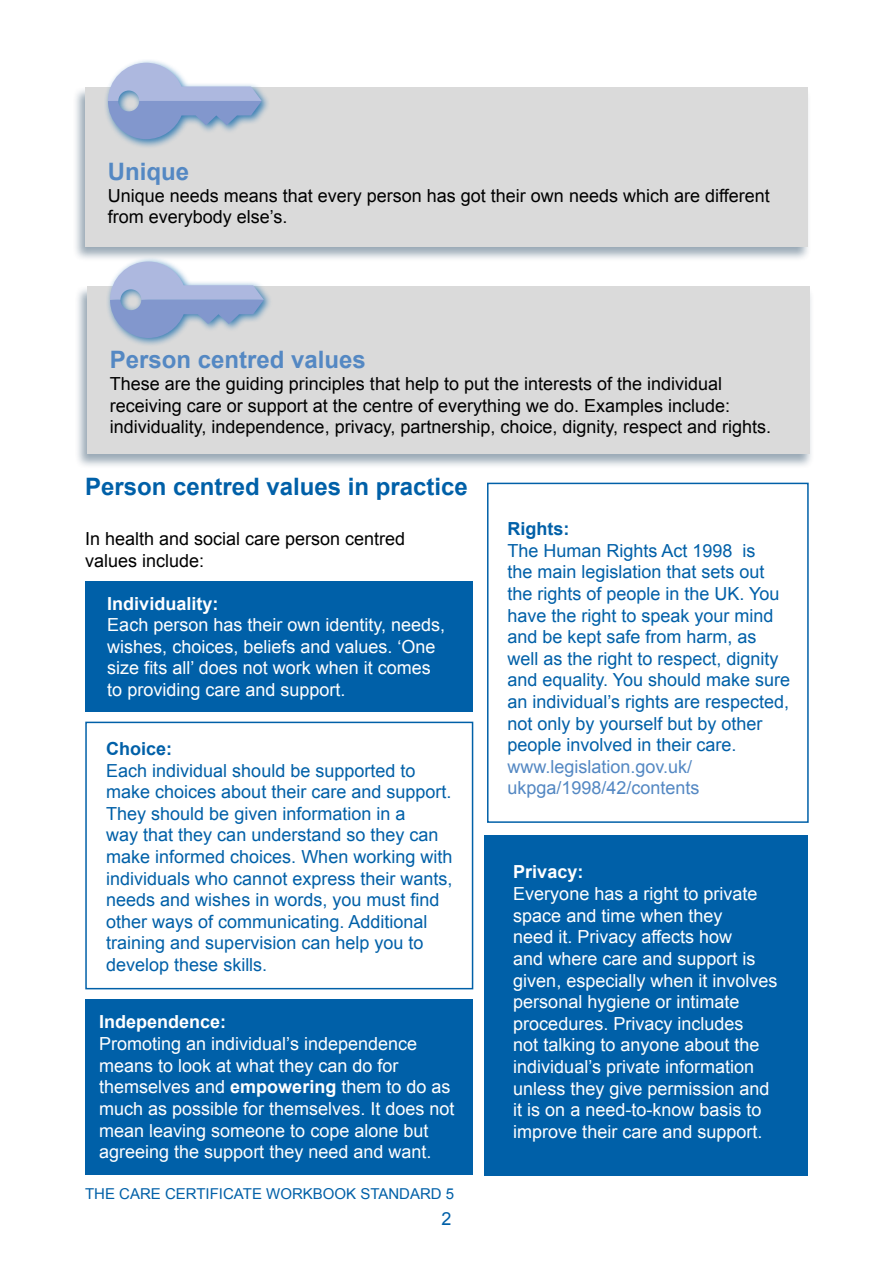
<style>
.page{position:relative;width:893px;height:1263px;background:#fff}
.page>*{position:absolute;margin:0;border:0;box-sizing:border-box;transform-origin:0 0}
.t1{font:700 24px "Arial";color:#0060a8}
.t2{font:700 24px "Arial";color:#5488c3}
.t3{font:18px/21.6px "Arial";color:#fff}
.t4{font:18px/21.6px "Arial";color:#0060a8}
.t5{font:18px/21.6px "Arial";color:#000}
.t6{font:18px/21.6px "Arial";color:#5488c3}
.t7{font:700 18px "Arial";color:#fff}
.t8{font:700 18px "Arial";color:#0060a8}
.t9{font:15px "Arial";color:#0060a8}
.s1{font-weight:700}
</style>
<div class="page">
<div style="left:72px;top:86px;width:740px;height:176px;background:#002847;opacity:.4"></div>
<div style="left:85px;top:87px;width:723px;height:160px;background:#dadada"></div>
<div style="left:103px;top:58px;width:167px;height:91px;background:#0060a8;opacity:.75"></div>
<svg style="left:108px;top:63px;width:154px;height:76px"></svg>
<div style="left:75px;top:285px;width:739px;height:184px;background:#002847;opacity:.4"></div>
<div style="left:87px;top:286px;width:723px;height:167px;background:#dadada"></div>
<div style="left:106px;top:257px;width:166px;height:91px;background:#0060a8;opacity:.75"></div>
<svg style="left:110px;top:261px;width:154px;height:77px"></svg>
<div style="left:85px;top:581px;width:388px;height:131px;background:#0060a8"></div>
<div style="left:487px;top:483px;width:322px;height:340px;border:2px solid #0060a8"></div>
<div style="left:485px;top:836px;width:323px;height:340px;background:#0060a8"></div>
<div style="left:85px;top:722px;width:388px;height:267px;border:2px solid #0060a8"></div>
<div style="left:85px;top:1000px;width:388px;height:175px;background:#0060a8"></div>
<h1 class="t2" style="left:108px;top:156px;width:83px">Unique</h1>
<p class="t5" style="left:108px;top:185px;width:664px">Unique needs means that every person has got their own needs which are different from everybody else’s.</p>
<h1 class="t2" style="left:110px;top:344px;width:258px">Person centred values</h1>
<p class="t5" style="left:110px;top:373px;width:663px">These are the guiding principles that help to put the interests of the individual receiving care or support at the centre of everything we do. Examples include: individuality, independence, privacy, partnership, choice, dignity, respect and rights.</p>
<h1 class="t1" style="left:85px;top:470px;width:384px">Person centred values in practice</h1>
<p class="t5" style="left:85px;top:528px;width:322px">In health and social care person centred values include:</p>
<p class="t7" style="left:107px;top:591px;width:113px">Individuality:</p>
<p class="t3" style="left:107px;top:614px;width:339px">Each person has their own identity, needs, wishes, choices, beliefs and values. ‘One size fits all’ does not work when it comes to providing care and support.</p>
<p class="t8" style="left:106px;top:737px;width:68px">Choice:</p>
<p class="t4" style="left:106px;top:760px;width:348px">Each individual should be supported to make choices about their care and support.<br>They should be given information in a<br>way that they can understand so they can make informed choices. When working with individuals who cannot express their wants, needs and wishes in words, you must find other ways of communicating. Additional training and supervision can help you to develop these skills.</p>
<p class="t7" style="left:99px;top:1010px;width:129px">Independence:</p>
<p class="t3" style="left:99px;top:1033px;width:357px">Promoting an individual’s independence means to look at what they can do for themselves and <span class="s1">empowering</span> them to do as much as possible for themselves. It does not mean leaving someone to cope alone but agreeing the support they need and want.</p>
<p class="t9" style="left:85px;top:1184px;width:371px">THE CARE CERTIFICATE WORKBOOK STANDARD 5</p>
<p class="t4" style="left:441px;top:1208px;width:12px">2</p>
<p class="t8" style="left:507px;top:517px;width:63px">Rights:</p>
<p class="t4" style="left:507px;top:540px;width:284px">The Human Rights Act 1998 is<br>the main legislation that sets out the rights of people in the UK. You have the right to speak your mind and be kept safe from harm, as well as the right to respect, dignity and equality. You should make sure an individual’s rights are respected, not only by yourself but by other people involved in their care.</p>
<p class="t6" style="left:507px;top:756px;width:194px">www.legislation.gov.uk/ ukpga/1998/42/contents</p>
<p class="t7" style="left:513px;top:860px;width:72px">Privacy:</p>
<p class="t3" style="left:513px;top:883px;width:266px">Everyone has a right to private space and time when they<br>need it. Privacy affects how<br>and where care and support is given, especially when it involves personal hygiene or intimate procedures. Privacy includes<br>not talking to anyone about the individual’s private information unless they give permission and it is on a need-to-know basis to improve their care and support.</p>
</div>
